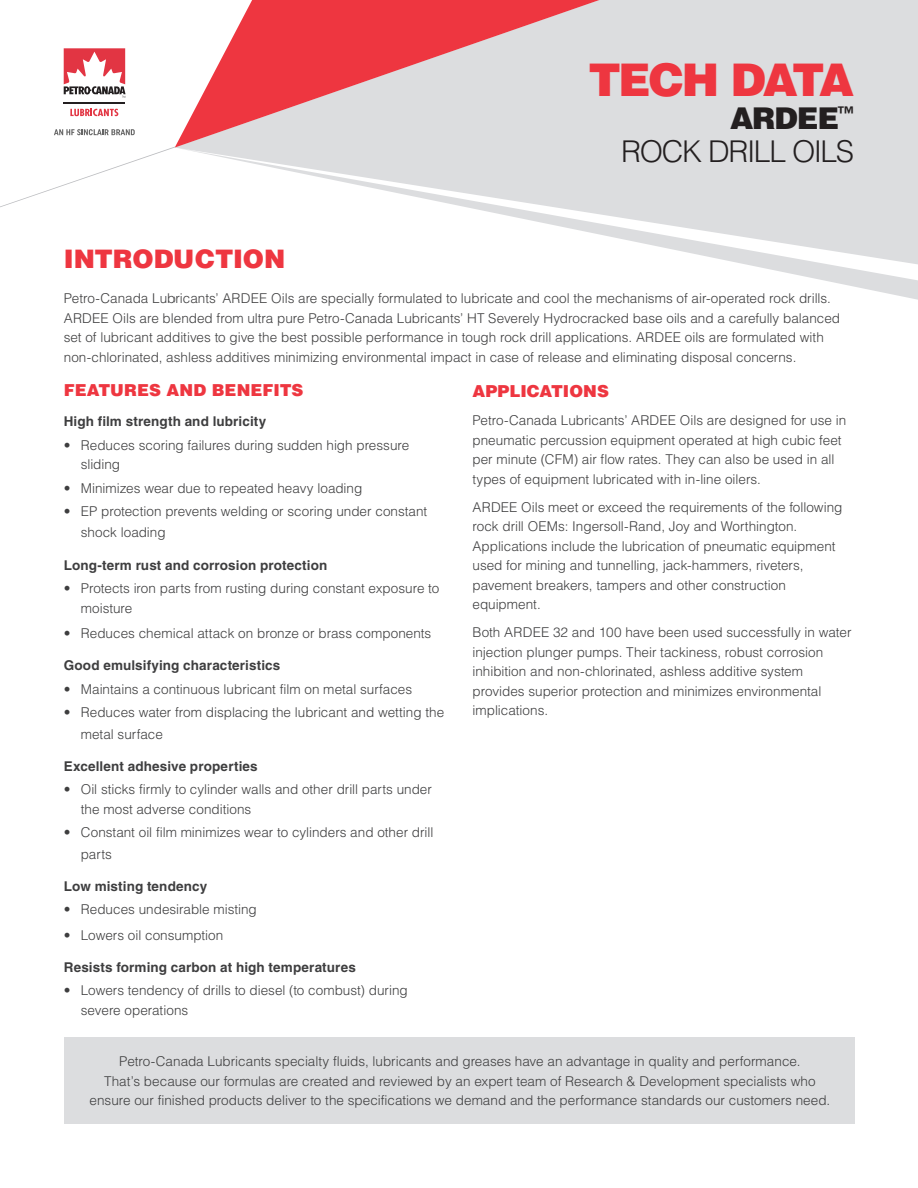
<style>
.page{position:relative;width:918px;height:1188px;background:#fff}
.page>*{position:absolute;margin:0;border:0;box-sizing:border-box;transform-origin:0 0}
.t1{font:900 45px "Helvetica LT Std";letter-spacing:-.065em;color:#ee3640}
.t2{font:300 30px/33px "Helvetica LT Std";letter-spacing:-.05em;color:#231f20;text-align:right}
.t3{font:900 25.5px "Helvetica LT Std";color:#ee3640}
.t4{font:900 16.5px "Helvetica LT Std";letter-spacing:.005em;color:#ee3640}
.t5{font:300 13.5px/19.5px "Helvetica LT Std";color:#3e3e3f}
.t6{font:700 13.5px "Helvetica LT Std";letter-spacing:.01em;color:#3e3e3f}
.s1{font-weight:900}
</style>
<div class="page">
<svg style="left:0;top:146px;width:175px;height:61px"></svg>
<svg style="left:175px;top:0;width:743px;height:148px;background:#e1b7bb"></svg>
<svg style="left:179px;top:148px;width:739px;height:152px"></svg>
<svg style="left:64px;top:48px;width:62px;height:50px"></svg>
<hr style="left:64px;top:102px;width:61px;height:2px;background:#231f20">
<svg style="left:70px;top:109px;width:48px;height:7px"></svg>
<svg style="left:54px;top:129px;width:81px;height:6px"></svg>
<div style="left:64px;top:1037px;width:790px;height:87px;background:#dcdddf"></div>
<p class="t1" style="left:588px;top:51px;width:267px">TECH DATA</p>
<p class="t2" style="left:621px;top:102px;width:235px"><span class="s1">ARDEE</span><sup>™<br></sup>ROCK DRILL OILS</p>
<p class="t3" style="left:64px;top:242px;width:223px">INTRODUCTION</p>
<p class="t5" style="left:64px;top:289px;width:778px">Petro-Canada Lubricants’ ARDEE Oils are specially formulated to lubricate and cool the mechanisms of air-operated rock drills.<br>ARDEE Oils are blended from ultra pure Petro-Canada Lubricants’ HT Severely Hydrocracked base oils and a carefully balanced set of lubricant additives to give the best possible performance in tough rock drill applications. ARDEE oils are formulated with non-chlorinated, ashless additives minimizing environmental impact in case of release and eliminating disposal concerns.</p>
<p class="t4" style="left:64px;top:379px;width:241px">FEATURES AND BENEFITS</p>
<p class="t6" style="left:64px;top:413px;width:204px">High film strength and lubricity</p>
<p class="t5" style="left:81px;top:435px;width:330px;text-indent:-17px">• Reduces scoring failures during sudden high pressure sliding</p>
<p class="t5" style="left:64px;top:478px;width:300px">• Minimizes wear due to repeated heavy loading</p>
<p class="t5" style="left:81px;top:500px;width:348px;line-height:21.6px;text-indent:-17px">• EP protection prevents welding or scoring under constant shock loading</p>
<p class="t6" style="left:64px;top:557px;width:265px">Long-term rust and corrosion protection</p>
<p class="t5" style="left:81px;top:578px;width:360px;text-indent:-17px">• Protects iron parts from rusting during constant exposure to moisture</p>
<p class="t5" style="left:64px;top:623px;width:369px">• Reduces chemical attack on bronze or brass components</p>
<p class="t6" style="left:64px;top:657px;width:218px">Good emulsifying characteristics</p>
<p class="t5" style="left:64px;top:679px;width:350px">• Maintains a continuous lubricant film on metal surfaces</p>
<p class="t5" style="left:81px;top:701px;width:365px;line-height:21.6px;text-indent:-17px">• Reduces water from displacing the lubricant and wetting the metal surface</p>
<p class="t6" style="left:64px;top:758px;width:196px">Excellent adhesive properties</p>
<p class="t5" style="left:81px;top:780px;width:353px;text-indent:-17px">• Oil sticks firmly to cylinder walls and other drill parts under the most adverse conditions</p>
<p class="t5" style="left:81px;top:821px;width:354px;line-height:21.6px;text-indent:-17px">• Constant oil film minimizes wear to cylinders and other drill parts</p>
<p class="t6" style="left:64px;top:878px;width:145px">Low misting tendency</p>
<p class="t5" style="left:64px;top:900px;width:195px">• Reduces undesirable misting</p>
<p class="t5" style="left:64px;top:925px;width:161px">• Lowers oil consumption</p>
<p class="t6" style="left:64px;top:959px;width:294px">Resists forming carbon at high temperatures</p>
<p class="t5" style="left:81px;top:981px;width:328px;text-indent:-17px">• Lowers tendency of drills to diesel (to combust) during severe operations</p>
<p class="t4" style="left:472px;top:381px;width:138px">APPLICATIONS</p>
<p class="t5" style="left:472px;top:411px;width:375px">Petro-Canada Lubricants’ ARDEE Oils are designed for use in pneumatic percussion equipment operated at high cubic feet per minute (CFM) air flow rates. They can also be used in all types of equipment lubricated with in-line oilers.</p>
<p class="t5" style="left:472px;top:497px;width:371px">ARDEE Oils meet or exceed the requirements of the following rock drill OEMs: Ingersoll-Rand, Joy and Worthington.<br>Applications include the lubrication of pneumatic equipment used for mining and tunnelling, jack-hammers, riveters, pavement breakers, tampers and other construction equipment.</p>
<p class="t5" style="left:472px;top:623px;width:381px">Both ARDEE 32 and 100 have been used successfully in water injection plunger pumps. Their tackiness, robust corrosion inhibition and non-chlorinated, ashless additive system provides superior protection and minimizes environmental implications.</p>
<p class="t5" style="left:90px;top:1052px;width:742px;text-align:center">Petro-Canada Lubricants specialty fluids, lubricants and greases have an advantage in quality and performance.<br>That’s because our formulas are created and reviewed by an expert team of Research &amp; Development specialists who ensure our finished products deliver to the specifications we demand and the performance standards our customers need.</p>
</div>
